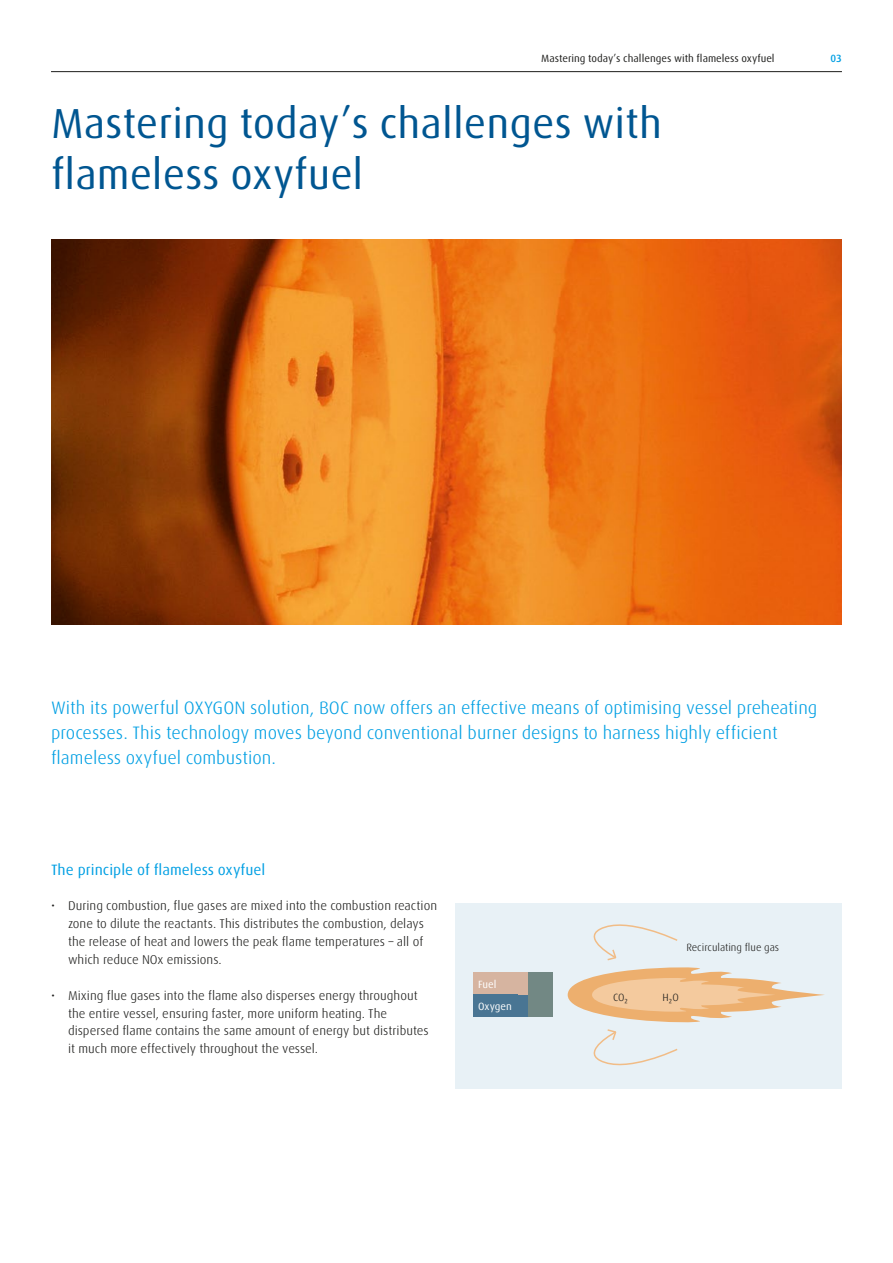
<style>
.page{position:relative;width:893px;height:1263px;background:#fff}
.page>*{position:absolute;margin:0;border:0;box-sizing:border-box;transform-origin:0 0}
.t1{font:42px/50.4px "Linde Dax Global";color:#005691}
.t2{font:300 18px/25.2px "Linde Dax Global";color:#009fe3}
.t3{font:15px "Linde Dax Global";color:#009fe3}
.t4{font:300 12.75px/17.9px "Linde Dax Global";color:#1d1d1b}
.t5{font:10.5px "Linde Dax Global";color:#1d1d1b}
.t6{font:300 10.5px "Linde Dax Global";color:#1d1d1b}
.t7{font:10.5px/22.4px "Linde Dax Global";letter-spacing:-.005em;color:#fff}
.t8{font:500 10.5px "Linde Dax Global";color:#009fe3}
</style>
<div class="page">
<hr style="left:51px;top:71px;width:791px;height:1px;background:#1d1d1b">
<img style="left:51px;top:240px;width:791px;height:385px">
<div style="left:455px;top:903px;width:387px;height:186px;background:#e8f1f6"></div>
<div style="left:473px;top:972px;width:55px;height:45px;background:#497593"></div>
<div style="left:473px;top:972px;width:55px;height:22px;background:#d6b4a0"></div>
<div style="left:528px;top:972px;width:25px;height:45px;background:#728884"></div>
<svg style="left:568px;top:924px;width:257px;height:142px"></svg>
<p class="t5" style="left:541px;top:52px;width:235px">Mastering today’s challenges with flameless oxyfuel</p>
<p class="t8" style="left:830px;top:52px;width:13px">03</p>
<h1 class="t1" style="left:51px;top:99px;width:613px">Mastering today’s challenges with flameless oxyfuel</h1>
<h2 class="t2" style="left:51px;top:695px;width:768px">With its powerful OXYGON solution, BOC now offers an effective means of optimising vessel preheating processes. This technology moves beyond conventional burner designs to harness highly efficient flameless oxyfuel combustion.</h2>
<p class="t3" style="left:51px;top:861px;width:216px">The principle of flameless oxyfuel</p>
<p class="t4" style="left:68px;top:897px;width:371px;text-indent:-17px">• During combustion, flue gases are mixed into the combustion reaction zone to dilute the reactants. This distributes the combustion, delays the release of heat and lowers the peak flame temperatures – all of which reduce NOx emissions.</p>
<p class="t4" style="left:68px;top:986px;width:362px;text-indent:-17px">• Mixing flue gases into the flame also disperses energy throughout the entire vessel, ensuring faster, more uniform heating. The dispersed flame contains the same amount of energy but distributes it much more effectively throughout the vessel.</p>
<p class="t7" style="left:478px;top:973px;width:35px">Fuel<br>Oxygen</p>
<p class="t6" style="left:686px;top:941px;width:94px">Recirculating flue gas</p>
<p class="t6" style="left:613px;top:992px;width:16px">CO₂</p>
<p class="t6" style="left:663px;top:992px;width:18px">H₂O</p>
</div>
